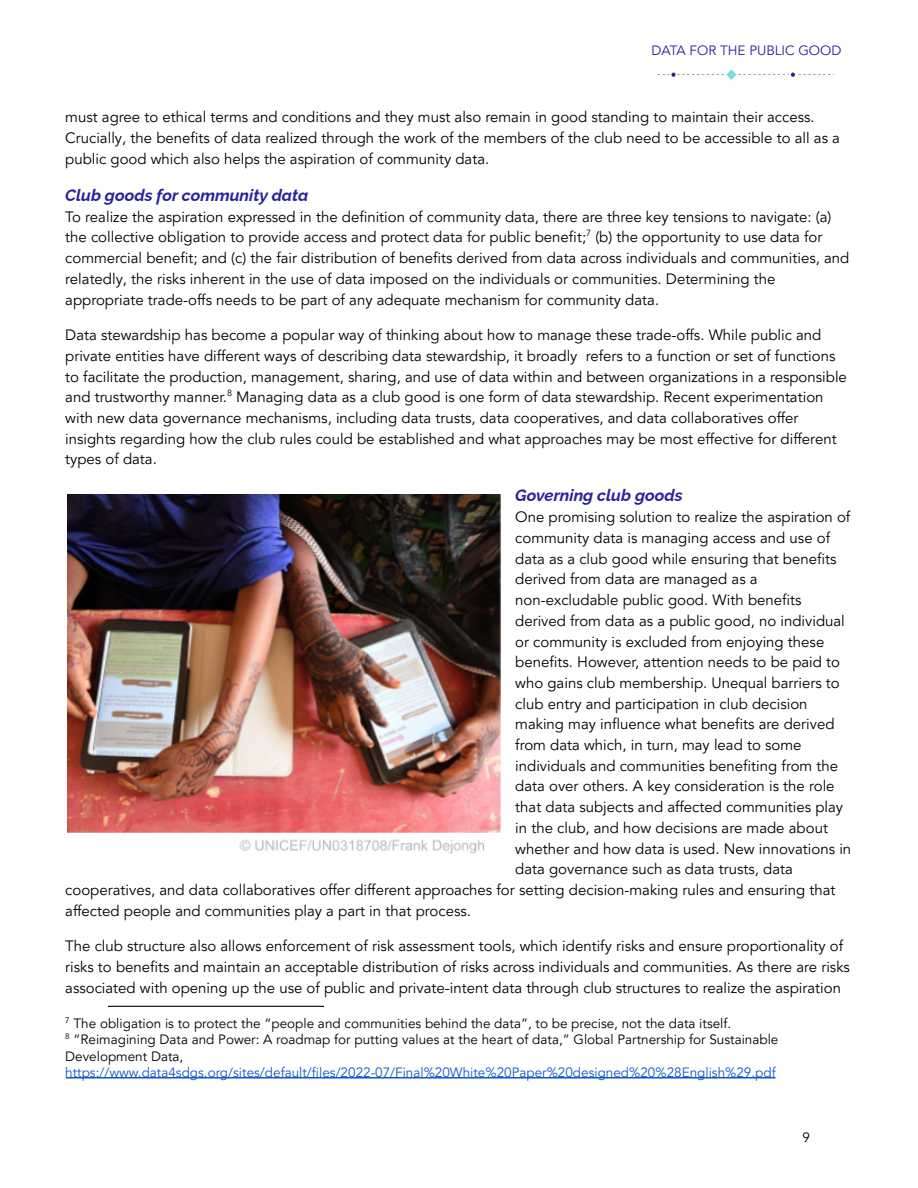
<style>
.page{position:relative;width:918px;height:1188px;background:#fff}
.page>*{position:absolute;margin:0;border:0;box-sizing:border-box;transform-origin:0 0}
.t1{font:italic 700 16.5px "Raleway";color:#2b209e}
.t2{font:15px/20.7px "Avenir LT Pro";color:#000}
.t3{font:13.5px/16.2px "Avenir LT Pro";color:#000}
.t4{font:13.5px "Avenir LT Pro";color:#15c}
.t5{font:13.5px "Avenir LT Pro";color:#2b209e}
</style>
<div class="page">
<hr style="left:108px;top:1006px;width:216px;height:1px;background:#000">
<hr style="left:66px;top:1077px;width:709px;height:2px;background:#15c">
<img style="left:657px;top:69px;width:177px;height:11px">
<img style="left:68px;top:495px;width:433px;height:359px">
<p class="t5" style="left:651px;top:45px;width:192px">DATA FOR THE PUBLIC GOOD</p>
<p class="t2" style="left:65px;top:108px;width:776px">must agree to ethical terms and conditions and they must also remain in good standing to maintain their access.<br>Crucially, the benefits of data realized through the work of the members of the club need to be accessible to all as a public good which also helps the aspiration of community data.</p>
<p class="t1" style="left:65px;top:185px;width:245px">Club goods for community data</p>
<p class="t2" style="left:65px;top:208px;width:786px">To realize the aspiration expressed in the definition of community data, there are three key tensions to navigate: (a) the collective obligation to provide access and protect data for public benefit;<sup>7</sup> (b) the opportunity to use data for commercial benefit; and (c) the fair distribution of benefits derived from data across individuals and communities, and relatedly, the risks inherent in the use of data imposed on the individuals or communities. Determining the appropriate trade-offs needs to be part of any adequate mechanism for community data.</p>
<p class="t2" style="left:65px;top:326px;width:783px">Data stewardship has become a popular way of thinking about how to manage these trade-offs. While public and private entities have different ways of describing data stewardship, it broadly refers to a function or set of functions to facilitate the production, management, sharing, and use of data within and between organizations in a responsible and trustworthy manner.<sup>8</sup> Managing data as a club good is one form of data stewardship. Recent experimentation with new data governance mechanisms, including data trusts, data cooperatives, and data collaboratives offer insights regarding how the club rules could be established and what approaches may be most effective for different types of data.</p>
<p class="t1" style="left:515px;top:486px;width:169px">Governing club goods</p>
<p class="t2" style="left:515px;top:508px;width:337px">One promising solution to realize the aspiration of</p>
<p class="t2" style="left:515px;top:529px;width:316px">community data is managing access and use of</p>
<p class="t2" style="left:515px;top:550px;width:323px">data as a club good while ensuring that benefits</p>
<p class="t2" style="left:515px;top:570px;width:244px">derived from data are managed as a</p>
<p class="t2" style="left:515px;top:591px;width:288px">non-excludable public good. With benefits</p>
<p class="t2" style="left:515px;top:612px;width:331px">derived from data as a public good, no individual</p>
<p class="t2" style="left:515px;top:632px;width:311px">or community is excluded from enjoying these</p>
<p class="t2" style="left:515px;top:653px;width:326px">benefits. However, attention needs to be paid to</p>
<p class="t2" style="left:515px;top:674px;width:326px">who gains club membership. Unequal barriers to</p>
<p class="t2" style="left:515px;top:695px;width:294px">club entry and participation in club decision</p>
<p class="t2" style="left:515px;top:715px;width:321px">making may infl uence what benefits are derived</p>
<p class="t2" style="left:515px;top:736px;width:288px">from data which, in turn, may lead to some</p>
<p class="t2" style="left:515px;top:757px;width:324px">individuals and communities benefiting from the</p>
<p class="t2" style="left:515px;top:777px;width:321px">data over others. A key consideration is the role</p>
<p class="t2" style="left:515px;top:798px;width:329px">that data subjects and affected communities play</p>
<p class="t2" style="left:515px;top:819px;width:314px">in the club, and how decisions are made about</p>
<p class="t2" style="left:515px;top:839px;width:338px">whether and how data is used. New innovations in</p>
<p class="t2" style="left:515px;top:860px;width:279px">data governance such as data trusts, data</p>
<p class="t2" style="left:65px;top:881px;width:772px">cooperatives, and data collaboratives offer different approaches for setting decision-making rules and ensuring that</p>
<p class="t2" style="left:65px;top:902px;width:407px">affected people and communities play a part in that process.</p>
<p class="t2" style="left:65px;top:937px;width:786px">The club structure also allows enforcement of risk assessment tools, which identify risks and ensure proportionality of risks to benefits and maintain an acceptable distribution of risks across individuals and communities. As there are risks associated with opening up the use of public and private-intent data through club structures to realize the aspiration</p>
<p class="t3" style="left:65px;top:1033px;width:715px"><sup>8</sup> “Reimagining Data and Power: A roadmap for putting values at the heart of data,” Global Partnership for Sustainable<br>Development Data,</p>
<p class="t4" style="left:65px;top:1067px;width:712px">https://www.data4sdgs.org/sites/default/fi les/2022-07/Final%20White%20Paper%20designed%20%28English%29.pdf</p>
<p class="t3" style="left:65px;top:1017px;width:668px"><sup>7</sup> The obligation is to protect the “people and communities behind the data”, to be precise, not the data itself.</p>
<p class="t3" style="left:802px;top:1130px;width:9px">9</p>
</div>
